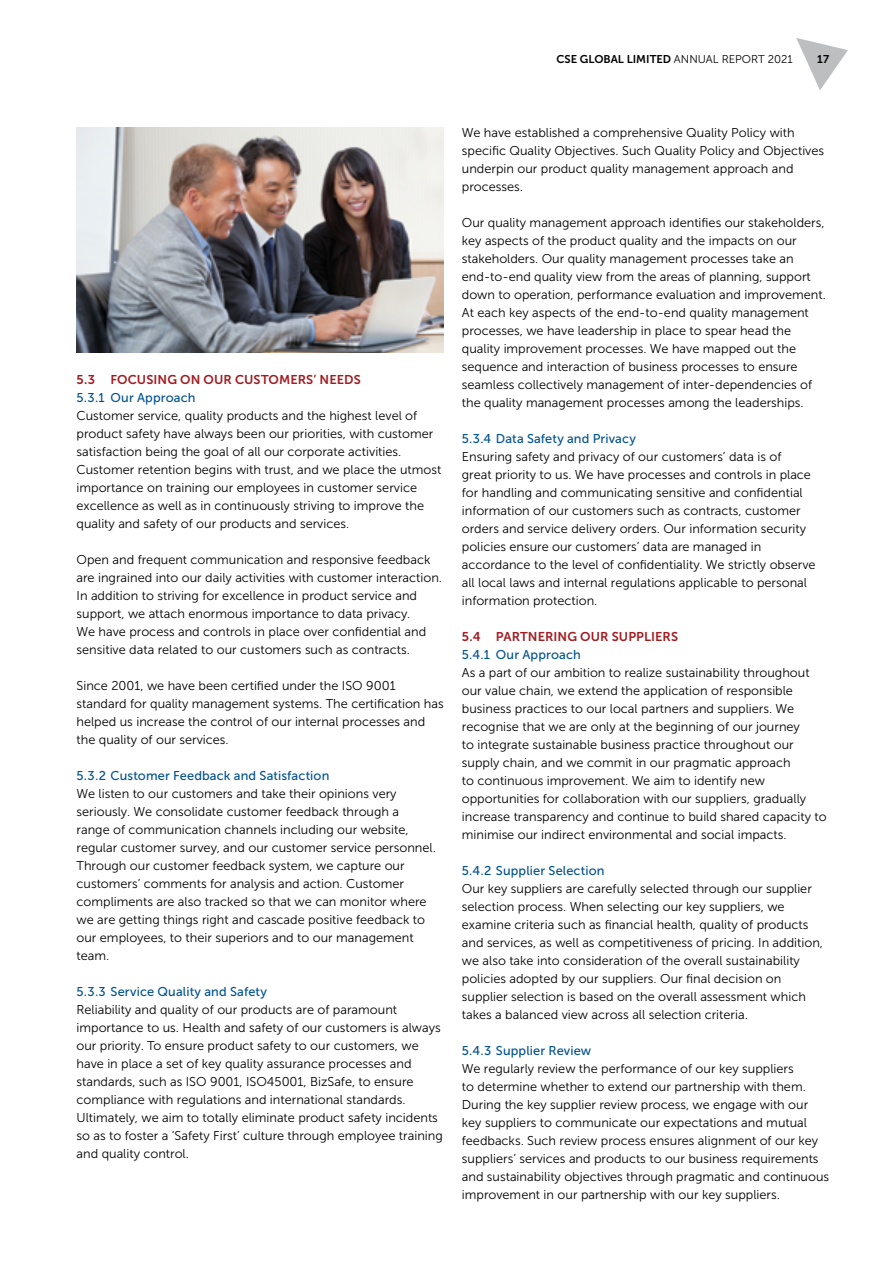
<style>
.page{position:relative;width:893px;height:1263px;background:#fff}
.page>*{position:absolute;margin:0;border:0;box-sizing:border-box;transform-origin:0 0}
.t1{font:12.75px/18px "Museo Sans 300";color:#000}
.t2{font:12.75px "Museo Sans 500";letter-spacing:.01em;color:#00528f}
.t3{font:12.75px "Museo Sans 700";letter-spacing:.01em;color:#a11d22}
.t4{font:11.25px "Museo Sans 700";color:#000}
.s1{font-family:"Museo Sans 300"}
</style>
<div class="page">
<img style="left:77px;top:128px;width:367px;height:225px">
<svg style="left:796px;top:38px;width:52px;height:52px"></svg>
<p class="t4" style="left:556px;top:53px;width:238px">CSE GLOBAL LIMITED <span class="s1">ANNUAL REPORT 2021</span></p>
<p class="t4" style="left:817px;top:53px;width:13px">17</p>
<p class="t3" style="left:77px;top:372px;width:286px">5.3 FOCUSING ON OUR CUSTOMERS’ NEEDS</p>
<p class="t2" style="left:77px;top:391px;width:120px">5.3.1 Our Approach</p>
<p class="t1" style="left:77px;top:407px;width:366px">Customer service, quality products and the highest level of product safety have always been our priorities, with customer satisfaction being the goal of all our corporate activities.<br>Customer retention begins with trust, and we place the utmost importance on training our employees in customer service excellence as well as in continuously striving to improve the quality and safety of our products and services.</p>
<p class="t1" style="left:77px;top:551px;width:367px">Open and frequent communication and responsive feedback are ingrained into our daily activities with customer interaction.<br>In addition to striving for excellence in product service and support, we attach enormous importance to data privacy.<br>We have process and controls in place over confidential and sensitive data related to our customers such as contracts.</p>
<p class="t1" style="left:77px;top:677px;width:369px">Since 2001, we have been certified under the ISO 9001 standard for quality management systems. The certification has helped us increase the control of our internal processes and the quality of our services.</p>
<p class="t2" style="left:77px;top:769px;width:254px">5.3.2 Customer Feedback and Satisfaction</p>
<p class="t1" style="left:77px;top:785px;width:361px">We listen to our customers and take their opinions very seriously. We consolidate customer feedback through a<br>range of communication channels including our website, regular customer survey, and our customer service personnel.<br>Through our customer feedback system, we capture our customers’ comments for analysis and action. Customer compliments are also tracked so that we can monitor where we are getting things right and cascade positive feedback to our employees, to their superiors and to our management team.</p>
<p class="t2" style="left:77px;top:985px;width:192px">5.3.3 Service Quality and Safety</p>
<p class="t1" style="left:77px;top:1001px;width:368px">Reliability and quality of our products are of paramount importance to us. Health and safety of our customers is always our priority. To ensure product safety to our customers, we have in place a set of key quality assurance processes and standards, such as ISO 9001, ISO45001, BizSafe, to ensure compliance with regulations and international standards.<br>Ultimately, we aim to totally eliminate product safety incidents so as to foster a ‘Safety First’ culture through employee training and quality control.</p>
<p class="t1" style="left:462px;top:124px;width:364px">We have established a comprehensive Quality Policy with specific Quality Objectives. Such Quality Policy and Objectives underpin our product quality management approach and processes.</p>
<p class="t1" style="left:462px;top:214px;width:365px">Our quality management approach identifies our stakeholders, key aspects of the product quality and the impacts on our stakeholders. Our quality management processes take an end-to-end quality view from the areas of planning, support down to operation, performance evaluation and improvement.<br>At each key aspects of the end-to-end quality management processes, we have leadership in place to spear head the quality improvement processes. We have mapped out the sequence and interaction of business processes to ensure seamless collectively management of inter-dependencies of the quality management processes among the leaderships.</p>
<p class="t2" style="left:462px;top:432px;width:176px">5.3.4 Data Safety and Privacy</p>
<p class="t1" style="left:462px;top:448px;width:355px">Ensuring safety and privacy of our customers’ data is of<br>great priority to us. We have processes and controls in place for handling and communicating sensitive and confidential information of our customers such as contracts, customer orders and service delivery orders. Our information security policies ensure our customers’ data are managed in accordance to the level of confidentiality. We strictly observe all local laws and internal regulations applicable to personal information protection.</p>
<p class="t3" style="left:462px;top:630px;width:218px">5.4 PARTNERING OUR SUPPLIERS</p>
<p class="t2" style="left:462px;top:648px;width:120px">5.4.1 Our Approach</p>
<p class="t1" style="left:462px;top:664px;width:366px">As a part of our ambition to realize sustainability throughout our value chain, we extend the application of responsible business practices to our local partners and suppliers. We recognise that we are only at the beginning of our journey<br>to integrate sustainable business practice throughout our supply chain, and we commit in our pragmatic approach<br>to continuous improvement. We aim to identify new opportunities for collaboration with our suppliers, gradually increase transparency and continue to build shared capacity to minimise our indirect environmental and social impacts.</p>
<p class="t2" style="left:462px;top:864px;width:144px">5.4.2 Supplier Selection</p>
<p class="t1" style="left:462px;top:880px;width:363px">Our key suppliers are carefully selected through our supplier selection process. When selecting our key suppliers, we examine criteria such as financial health, quality of products and services, as well as competitiveness of pricing. In addition, we also take into consideration of the overall sustainability policies adopted by our suppliers. Our final decision on supplier selection is based on the overall assessment which takes a balanced view across all selection criteria.</p>
<p class="t2" style="left:462px;top:1044px;width:131px">5.4.3 Supplier Review</p>
<p class="t1" style="left:462px;top:1060px;width:369px">We regularly review the performance of our key suppliers<br>to determine whether to extend our partnership with them.<br>During the key supplier review process, we engage with our key suppliers to communicate our expectations and mutual feedbacks. Such review process ensures alignment of our key suppliers’ services and products to our business requirements and sustainability objectives through pragmatic and continuous improvement in our partnership with our key suppliers.</p>
</div>
